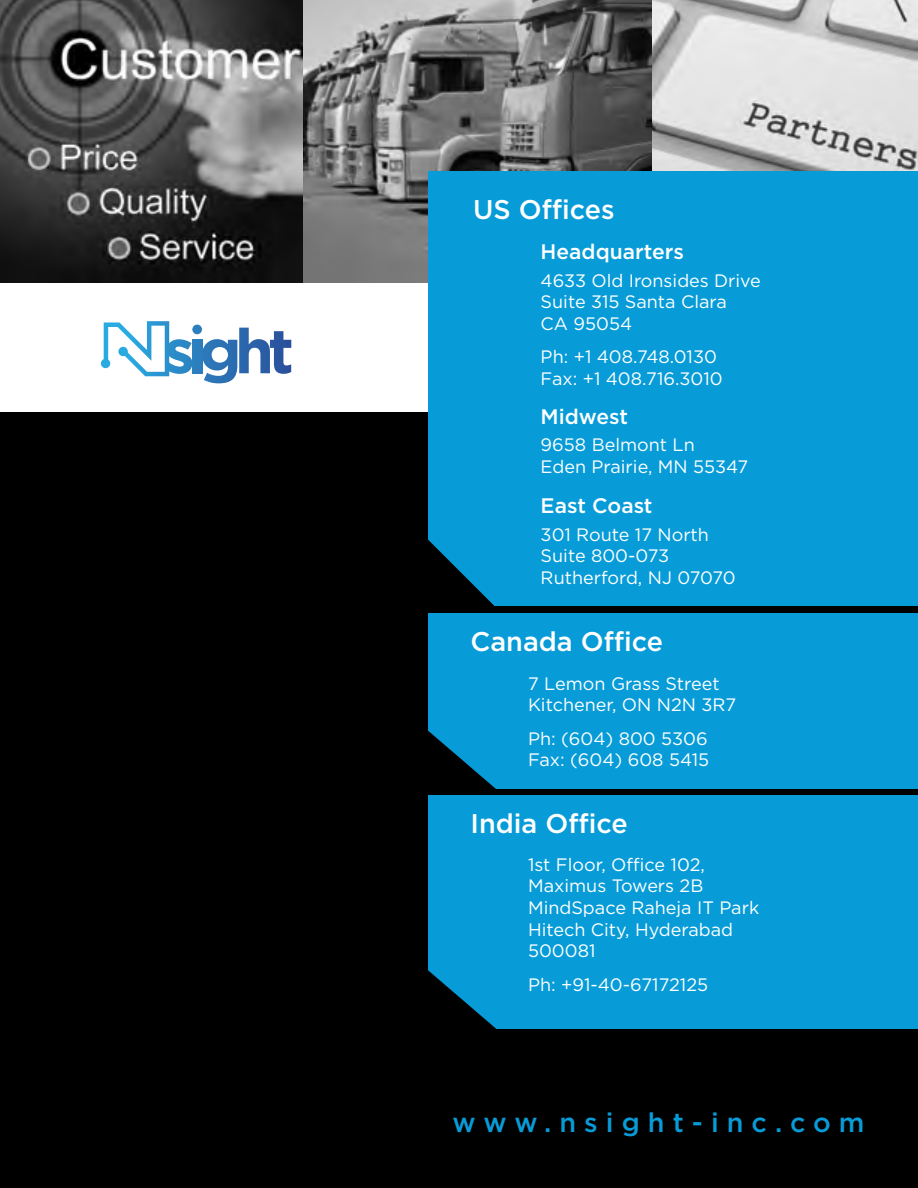
<style>
.page{position:relative;width:918px;height:1188px;background:#fff}
.page>*{position:absolute;margin:0;border:0;box-sizing:border-box;transform-origin:0 0}
.t1{font:500 27px "Gotham";color:#fff}
.t2{font:500 27px "Gotham";letter-spacing:.3em;color:#079cd8}
.t3{font:500 21px "Gotham";color:#fff}
.t4{font:18px/21.6px "Gotham";color:#fff}
</style>
<div class="page">
<svg style="left:0;top:0;width:918px;height:283px;background:#777"></svg>
<div style="left:0;top:413px;width:918px;height:775px;background:#000"></div>
<div style="left:429px;top:171px;width:489px;height:435px;background:#079cd8"></div>
<svg style="left:428px;top:539px;width:67px;height:67px"></svg>
<div style="left:429px;top:613px;width:489px;height:176px;background:#079cd8"></div>
<svg style="left:428px;top:730px;width:68px;height:59px"></svg>
<div style="left:429px;top:795px;width:489px;height:233px;background:#079cd8"></div>
<svg style="left:428px;top:970px;width:69px;height:59px"></svg>
<svg style="left:101px;top:321px;width:190px;height:62px"></svg>
<h1 class="t1" style="left:473px;top:192px;width:143px">US Offices</h1>
<p class="t3" style="left:541px;top:238px;width:145px">Headquarters</p>
<p class="t4" style="left:541px;top:269px;width:222px">4633 Old Ironsides Drive<br>Suite 315 Santa Clara<br>CA 95054</p>
<p class="t4" style="left:541px;top:346px;width:184px">Ph: +1 408.748.0130<br>Fax: +1 408.716.3010</p>
<p class="t3" style="left:541px;top:402px;width:89px">Midwest</p>
<p class="t4" style="left:541px;top:434px;width:209px">9658 Belmont Ln<br>Eden Prairie, MN 55347</p>
<p class="t3" style="left:541px;top:492px;width:113px">East Coast</p>
<p class="t4" style="left:541px;top:523px;width:197px">301 Route 17 North<br>Suite 800-073<br>Rutherford, NJ 07070</p>
<h1 class="t1" style="left:471px;top:624px;width:194px">Canada Office</h1>
<p class="t4" style="left:528px;top:672px;width:210px">7 Lemon Grass Street<br>Kitchener, ON N2N 3R7</p>
<p class="t4" style="left:528px;top:727px;width:183px">Ph: (604) 800 5306<br>Fax: (604) 608 5415</p>
<h1 class="t1" style="left:471px;top:805px;width:159px">India Office</h1>
<p class="t4" style="left:528px;top:853px;width:233px">1st Floor, Office 102,<br>Maximus Towers 2B<br>MindSpace Raheja IT Park<br>Hitech City, Hyderabad<br>500081</p>
<p class="t4" style="left:528px;top:973px;width:182px">Ph: +91-40-67172125</p>
<h1 class="t2" style="left:452px;top:1105px;width:414px">www.nsight-inc.com</h1>
</div>
